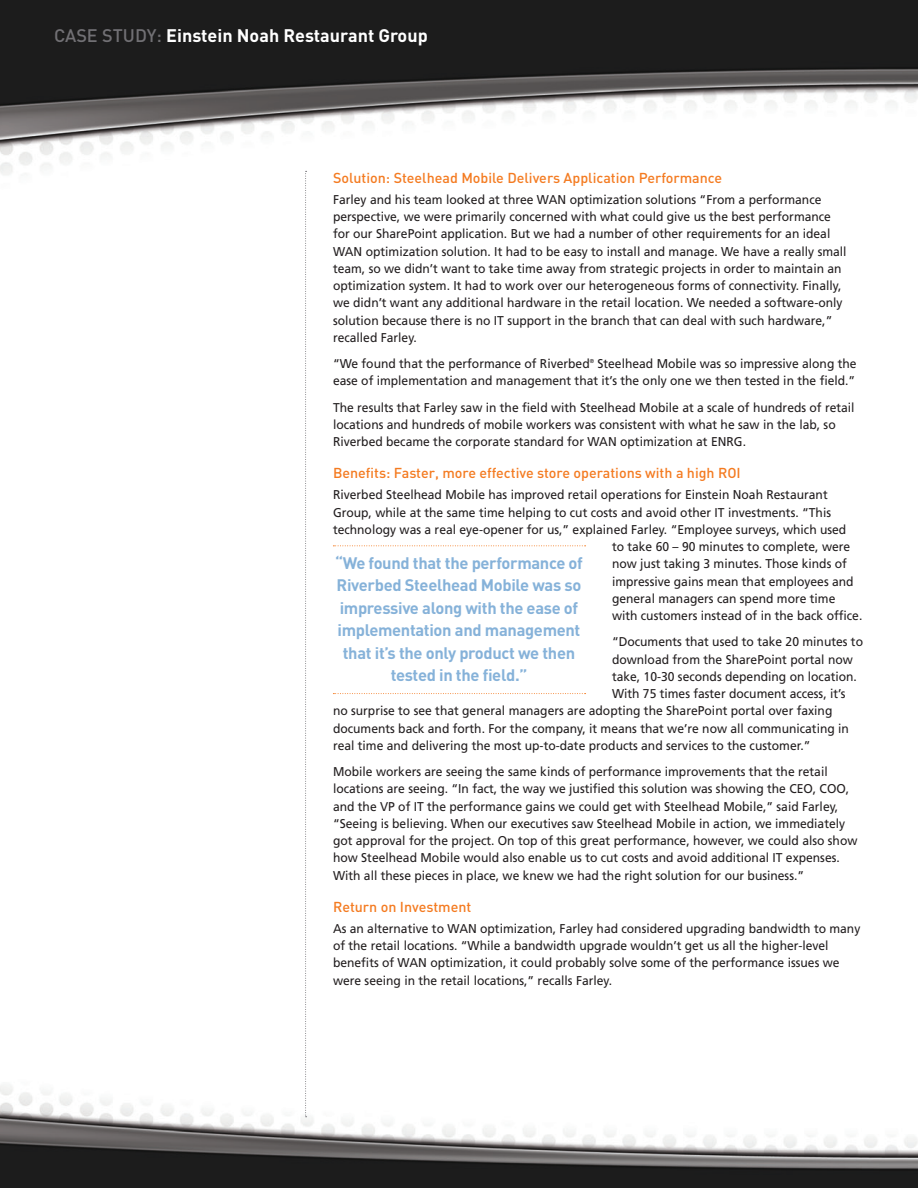
<style>
.page{position:relative;width:918px;height:1188px;background:#fff}
.page>*{position:absolute;margin:0;border:0;box-sizing:border-box;transform-origin:0 0}
.Head_1{font:700 18px "DIN";color:#fff}
.Pull_Quote{font:700 16.5px/22.5px "DIN";letter-spacing:-.02em;color:#86b2d9;text-align:center}
.Head_2{font:500 14.25px "DIN";color:#f47b21}
.Body{font:12.75px/17.2px "Frutiger";color:#231f20;scale:.95 1}
.s1{font-weight:500;color:#717074}
</style>
<div class="page">
<img style="left:0;top:0;width:918px;height:175px">
<img style="left:0;top:1085px;width:918px;height:103px">
<svg style="left:305px;top:171px;width:2px;height:946px"></svg>
<svg style="left:333px;top:545px;width:253px;height:1px"></svg>
<svg style="left:333px;top:693px;width:253px;height:1px"></svg>
<p class="Head_1" style="left:54px;top:24px;width:375px"><span class="s1">CASE STUDY:</span> Einstein Noah Restaurant Group</p>
<p class="Head_2" style="left:333px;top:169px;width:391px">Solution: Steelhead Mobile Delivers Application Performance</p>
<p class="Body" style="left:333px;top:191px;width:542px">Farley and his team looked at three WAN optimization solutions “From a performance perspective, we were primarily concerned with what could give us the best performance for our SharePoint application. But we had a number of other requirements for an ideal WAN optimization solution. It had to be easy to install and manage. We have a really small team, so we didn’t want to take time away from strategic projects in order to maintain an optimization system. It had to work over our heterogeneous forms of connectivity. Finally, we didn’t want any additional hardware in the retail location. We needed a software-only solution because there is no IT support in the branch that can deal with such hardware,” recalled Farley.</p>
<p class="Body" style="left:333px;top:355px;width:553px">“We found that the performance of Riverbed<sup>®</sup> Steelhead Mobile was so impressive along the ease of implementation and management that it’s the only one we then tested in the field.”</p>
<p class="Body" style="left:333px;top:398px;width:551px">The results that Farley saw in the field with Steelhead Mobile at a scale of hundreds of retail locations and hundreds of mobile workers was consistent with what he saw in the lab, so<br>Riverbed became the corporate standard for WAN optimization at ENRG.</p>
<p class="Head_2" style="left:333px;top:464px;width:409px">Benefits: Faster, more effective store operations with a high ROI</p>
<p class="Body" style="left:333px;top:486px;width:522px">Riverbed Steelhead Mobile has improved retail operations for Einstein Noah Restaurant</p>
<p class="Body" style="left:333px;top:503px;width:526px">Group, while at the same time helping to cut costs and avoid other IT investments. “This</p>
<p class="Body" style="left:333px;top:521px;width:542px">technology was a real eye-opener for us,” explained Farley. “Employee surveys, which used</p>
<p class="Body" style="left:612px;top:538px;width:252px">to take 60 – 90 minutes to complete, were</p>
<p class="Body" style="left:612px;top:555px;width:249px">now just taking 3 minutes. Those kinds of</p>
<p class="Body" style="left:612px;top:572px;width:256px">impressive gains mean that employees and</p>
<p class="Body" style="left:612px;top:590px;width:237px">general managers can spend more time</p>
<p class="Body" style="left:612px;top:607px;width:265px">with customers instead of in the back office.</p>
<p class="Body" style="left:612px;top:633px;width:266px">“Documents that used to take 20 minutes to</p>
<p class="Body" style="left:612px;top:650px;width:255px">download from the SharePoint portal now</p>
<p class="Body" style="left:612px;top:668px;width:259px">take, 10-30 seconds depending on location.</p>
<p class="Body" style="left:612px;top:685px;width:247px">With 75 times faster document access, it’s</p>
<p class="Body" style="left:333px;top:702px;width:527px">no surprise to see that general managers are adopting the SharePoint portal over faxing</p>
<p class="Body" style="left:333px;top:719px;width:545px">documents back and forth. For the company, it means that we’re now all communicating in</p>
<p class="Body" style="left:333px;top:737px;width:504px">real time and delivering the most up-to-date products and services to the customer.”</p>
<p class="Body" style="left:333px;top:763px;width:554px">Mobile workers are seeing the same kinds of performance improvements that the retail locations are seeing. “In fact, the way we justified this solution was showing the CEO, COO, and the VP of IT the performance gains we could get with Steelhead Mobile,” said Farley, “Seeing is believing. When our executives saw Steelhead Mobile in action, we immediately got approval for the project. On top of this great performance, however, we could also show how Steelhead Mobile would also enable us to cut costs and avoid additional IT expenses.<br>With all these pieces in place, we knew we had the right solution for our business.”</p>
<p class="Head_2" style="left:333px;top:898px;width:140px">Return on Investment</p>
<p class="Body" style="left:333px;top:920px;width:557px">As an alternative to WAN optimization, Farley had considered upgrading bandwidth to many of the retail locations. “While a bandwidth upgrade wouldn’t get us all the higher-level benefits of WAN optimization, it could probably solve some of the performance issues we were seeing in the retail locations,” recalls Farley.</p>
<p class="Pull_Quote" style="left:335px;top:551px;width:249px">“We found that the performance of<br>Riverbed Steelhead Mobile was so impressive along with the ease of implementation and management that it’s the only product we then tested in the field.”</p>
</div>
